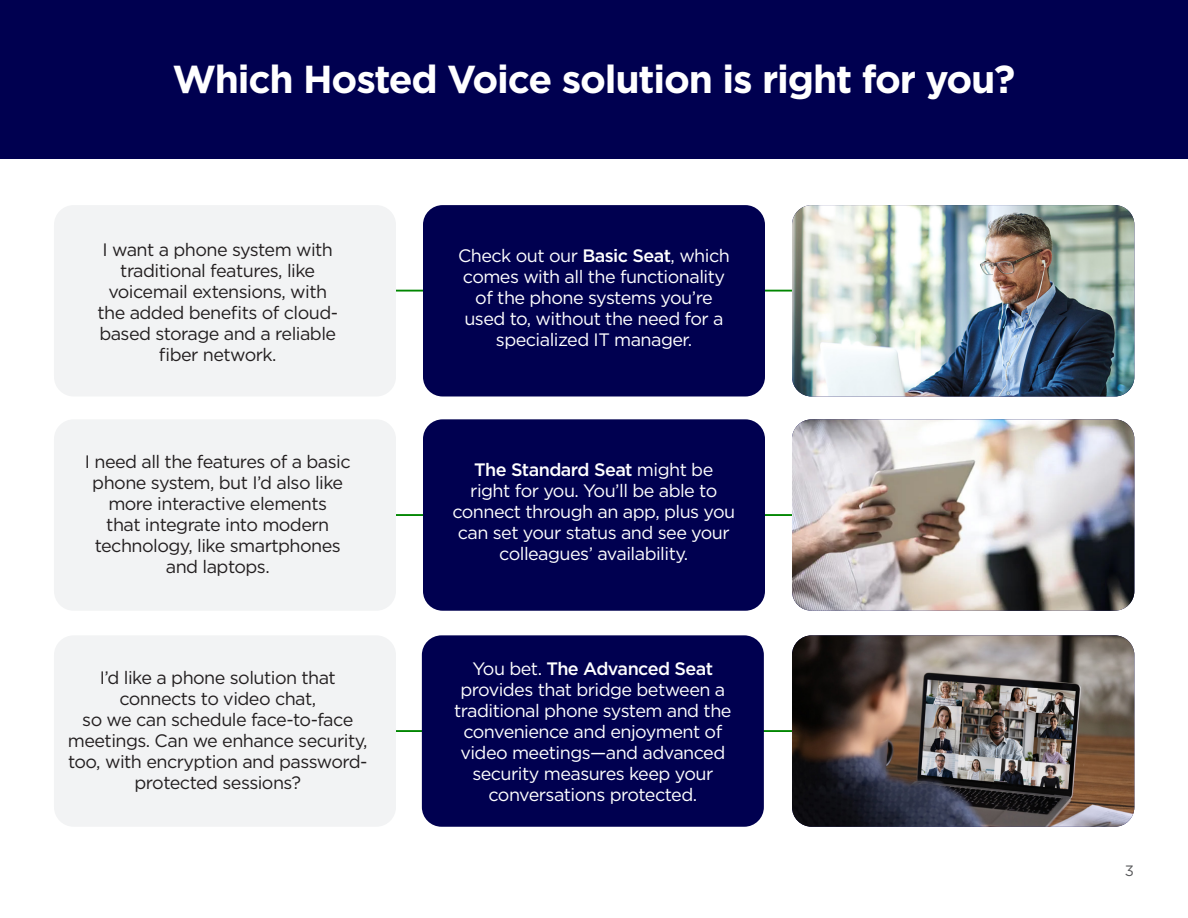
<style>
.page{position:relative;width:1188px;height:918px;background:#fff}
.page>*{position:absolute;margin:0;border:0;box-sizing:border-box;transform-origin:0 0}
.t1{font:700 39px "Gotham";letter-spacing:-.03em;color:#fff}
.diagram_font{font:18px/21px "Gotham";letter-spacing:-.03em;color:#fff;text-align:center}
.diagram_font-2{font:18px/21px "Gotham";letter-spacing:-.03em;color:#231f20;text-align:center}
.t2{font:15px "Gotham";color:#57585a}
.s1{font-weight:500}
</style>
<div class="page">
<div style="left:0;top:0;width:1188px;height:159px;background:#000050"></div>
<hr style="left:358px;top:290px;width:534px;height:2px;background:#008600">
<hr style="left:358px;top:514px;width:534px;height:2px;background:#008600">
<hr style="left:358px;top:730px;width:534px;height:2px;background:#008600">
<div style="left:54px;top:205px;width:342px;height:191px;background:#f2f3f4;border-radius:20px"></div>
<div style="left:54px;top:419px;width:342px;height:192px;background:#f2f3f4;border-radius:20px"></div>
<div style="left:54px;top:635px;width:342px;height:192px;background:#f2f3f4;border-radius:20px"></div>
<div style="left:423px;top:205px;width:342px;height:191px;background:#000050;border-radius:20px"></div>
<img style="left:792px;top:205px;width:342px;height:191px">
<div style="left:423px;top:419px;width:342px;height:192px;background:#000050;border-radius:20px"></div>
<img style="left:792px;top:419px;width:342px;height:192px">
<img style="left:792px;top:635px;width:342px;height:192px">
<div style="left:422px;top:635px;width:342px;height:192px;background:#000050;border-radius:20px"></div>
<p class="t1" style="left:172px;top:53px;width:845px">Which Hosted Voice solution is right for you?</p>
<p class="diagram_font-2" style="left:97px;top:238px;width:242px">I want a phone system with traditional features, like voicemail extensions, with the added benefits of cloud&shy;based storage and a reliable fiber network.</p>
<p class="diagram_font" style="left:458px;top:245px;width:273px">Check out our <span class="s1">Basic Seat</span>, which comes with all the functionality of the phone systems you’re used to, without the need for a specialized IT manager.</p>
<p class="diagram_font-2" style="left:85px;top:450px;width:267px">I need all the features of a basic phone system, but I’d also like more interactive elements<br>that integrate into modern technology, like smartphones and laptops.</p>
<p class="diagram_font" style="left:452px;top:459px;width:284px"><span class="s1">The Standard Seat</span> might be right for you. You’ll be able to connect through an app, plus you can set your status and see your colleagues’ availability.</p>
<p class="diagram_font-2" style="left:68px;top:666px;width:301px">I’d like a phone solution that connects to video chat,<br>so we can schedule face-to-face meetings. Can we enhance security, too, with encryption and password&shy;protected sessions?</p>
<p class="diagram_font" style="left:454px;top:658px;width:279px">You bet. <span class="s1">The Advanced Seat </span>provides that bridge between a traditional phone system and the convenience and enjoyment of video meetings—and advanced security measures keep your conversations protected.</p>
<p class="t2" style="left:1125px;top:861px;width:11px">3</p>
</div>
